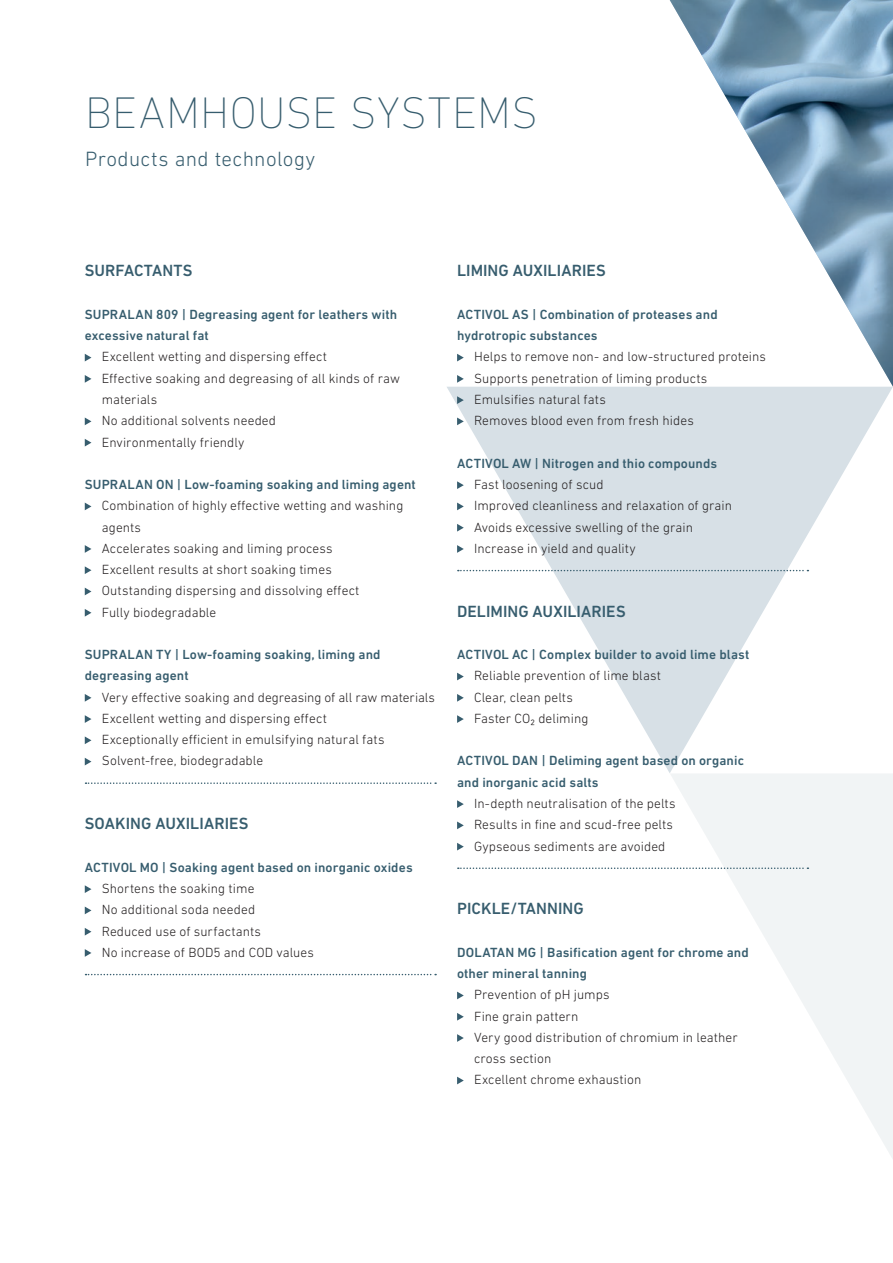
<style>
.page{position:relative;width:893px;height:1263px;background:#fff}
.page>*{position:absolute;margin:0;border:0;box-sizing:border-box;transform-origin:0 0}
.ZS_INNEN_HEAD{font:200 45px "DIN Next LT Pro";letter-spacing:.01em;color:#375d6e}
.ZS_INNEN_SUB{font:300 21px "DIN Next LT Pro";letter-spacing:.02em;color:#375d6e}
.ZS_Fließtext_Zwische{font:500 16.5px "DIN Next LT Pro";letter-spacing:.005em;color:#375d6e}
.ZS_FLIESSTEXT{font:500 16.5px "DIN Next LT Pro";letter-spacing:.005em;color:#375d6e}
.Produktfolder_Fließt{font:300 13.5px/21.3px "DIN Next LT Pro";letter-spacing:.005em;color:#231f20}
.ZS_Fließtext_Zwische-2{font:500 13.5px/21.3px "DIN Next LT Pro";letter-spacing:.01em;color:#375d6e}
.ZS_FLIESSTEXT-2{font:300 13.5px "DIN Next LT Pro";letter-spacing:.005em;color:#231f20}
</style>
<div class="page">
<svg style="left:447px;top:387px;width:446px;height:386px"></svg>
<svg style="left:671px;top:774px;width:222px;height:385px;fill:#f1f4f5"></svg>
<img style="left:670px;top:0;width:223px;height:387px">
<svg style="left:86px;top:782px;width:350px;height:2px"></svg>
<svg style="left:86px;top:974px;width:350px;height:1px"></svg>
<svg style="left:85px;top:354px;width:6px;height:7px"></svg>
<svg style="left:85px;top:375px;width:6px;height:8px"></svg>
<svg style="left:85px;top:417px;width:6px;height:8px"></svg>
<svg style="left:85px;top:439px;width:6px;height:7px"></svg>
<svg style="left:85px;top:503px;width:6px;height:7px"></svg>
<svg style="left:85px;top:545px;width:6px;height:8px"></svg>
<svg style="left:85px;top:566px;width:6px;height:8px"></svg>
<svg style="left:85px;top:588px;width:6px;height:7px"></svg>
<svg style="left:85px;top:609px;width:6px;height:8px"></svg>
<svg style="left:85px;top:694px;width:6px;height:8px"></svg>
<svg style="left:85px;top:715px;width:6px;height:8px"></svg>
<svg style="left:85px;top:736px;width:6px;height:8px"></svg>
<svg style="left:85px;top:758px;width:6px;height:7px"></svg>
<svg style="left:85px;top:885px;width:6px;height:8px"></svg>
<svg style="left:85px;top:906px;width:6px;height:8px"></svg>
<svg style="left:85px;top:928px;width:6px;height:7px"></svg>
<svg style="left:85px;top:949px;width:6px;height:8px"></svg>
<svg style="left:458px;top:570px;width:350px;height:1px"></svg>
<svg style="left:458px;top:867px;width:350px;height:2px"></svg>
<svg style="left:457px;top:354px;width:7px;height:7px"></svg>
<svg style="left:457px;top:375px;width:7px;height:8px"></svg>
<svg style="left:457px;top:396px;width:7px;height:8px"></svg>
<svg style="left:457px;top:417px;width:7px;height:8px"></svg>
<svg style="left:457px;top:481px;width:7px;height:8px"></svg>
<svg style="left:457px;top:503px;width:7px;height:7px"></svg>
<svg style="left:457px;top:524px;width:7px;height:7px"></svg>
<svg style="left:457px;top:545px;width:7px;height:8px"></svg>
<svg style="left:457px;top:673px;width:7px;height:7px"></svg>
<svg style="left:457px;top:694px;width:7px;height:8px"></svg>
<svg style="left:457px;top:715px;width:7px;height:8px"></svg>
<svg style="left:457px;top:800px;width:7px;height:8px"></svg>
<svg style="left:457px;top:821px;width:7px;height:8px"></svg>
<svg style="left:457px;top:843px;width:7px;height:7px"></svg>
<svg style="left:457px;top:992px;width:7px;height:7px"></svg>
<svg style="left:457px;top:1013px;width:7px;height:7px"></svg>
<svg style="left:457px;top:1034px;width:7px;height:8px"></svg>
<svg style="left:457px;top:1077px;width:7px;height:7px"></svg>
<p class="ZS_INNEN_HEAD" style="left:85px;top:87px;width:455px">BEAMHOUSE SYSTEMS</p>
<p class="ZS_INNEN_SUB" style="left:85px;top:147px;width:232px">Products and technology</p>
<p class="ZS_Fließtext_Zwische" style="left:85px;top:261px;width:109px">SURFACTANTS</p>
<p class="ZS_Fließtext_Zwische-2" style="left:85px;top:304px;width:314px">SUPRALAN 809 | Degreasing agent for leathers with excessive natural fat</p>
<p class="Produktfolder_Fließt" style="left:102px;top:346px;width:227px">Excellent wetting and dispersing effect</p>
<p class="Produktfolder_Fließt" style="left:102px;top:367px;width:300px">Effective soaking and degreasing of all kinds of raw materials</p>
<p class="Produktfolder_Fließt" style="left:102px;top:410px;width:176px">No additional solvents needed</p>
<p class="Produktfolder_Fließt" style="left:102px;top:431px;width:144px">Environmentally friendly</p>
<p class="ZS_Fließtext_Zwische-2" style="left:85px;top:474px;width:333px">SUPRALAN ON | Low-foaming soaking and liming agent</p>
<p class="Produktfolder_Fließt" style="left:102px;top:495px;width:303px">Combination of highly effective wetting and washing agents</p>
<p class="Produktfolder_Fließt" style="left:102px;top:537px;width:232px">Accelerates soaking and liming process</p>
<p class="Produktfolder_Fließt" style="left:102px;top:559px;width:259px">Excellent results at short soaking times<br>Outstanding dispersing and dissolving effect</p>
<p class="Produktfolder_Fließt" style="left:102px;top:601px;width:116px">Fully biodegradable</p>
<p class="ZS_Fließtext_Zwische-2" style="left:85px;top:644px;width:297px">SUPRALAN TY | Low-foaming soaking, liming and degreasing agent</p>
<p class="Produktfolder_Fließt" style="left:102px;top:686px;width:335px">Very effective soaking and degreasing of all raw materials</p>
<p class="Produktfolder_Fließt" style="left:102px;top:707px;width:227px">Excellent wetting and dispersing effect</p>
<p class="Produktfolder_Fließt" style="left:102px;top:729px;width:284px">Exceptionally efficient in emulsifying natural fats</p>
<p class="Produktfolder_Fließt" style="left:102px;top:750px;width:163px">Solvent-free, biodegradable</p>
<p class="ZS_Fließtext_Zwische" style="left:85px;top:814px;width:165px">SOAKING AUXILIARIES</p>
<p class="ZS_Fließtext_Zwische-2" style="left:85px;top:856px;width:329px">ACTIVOL MO | Soaking agent based on inorganic oxides</p>
<p class="Produktfolder_Fließt" style="left:102px;top:878px;width:154px">Shortens the soaking time</p>
<p class="Produktfolder_Fließt" style="left:102px;top:899px;width:155px">No additional soda needed</p>
<p class="Produktfolder_Fließt" style="left:102px;top:920px;width:161px">Reduced use of surfactants</p>
<p class="Produktfolder_Fließt" style="left:102px;top:941px;width:214px">No increase of BOD5 and COD values</p>
<p class="ZS_FLIESSTEXT" style="left:457px;top:261px;width:150px">LIMING AUXILIARIES</p>
<p class="ZS_Fließtext_Zwische-2" style="left:457px;top:304px;width:262px">ACTIVOL AS | Combination of proteases and hydrotropic substances</p>
<p class="Produktfolder_Fließt" style="left:474px;top:346px;width:293px">Helps to remove non- and low-structured proteins</p>
<p class="Produktfolder_Fließt" style="left:474px;top:367px;width:235px">Supports penetration of liming products</p>
<p class="Produktfolder_Fließt" style="left:474px;top:389px;width:133px">Emulsifies natural fats</p>
<p class="ZS_FLIESSTEXT-2" style="left:474px;top:413px;width:221px">Removes blood even from fresh hides</p>
<p class="ZS_Fließtext_Zwische-2" style="left:457px;top:452px;width:262px">ACTIVOL AW | Nitrogen and thio compounds</p>
<p class="Produktfolder_Fließt" style="left:474px;top:474px;width:131px">Fast loosening of scud</p>
<p class="Produktfolder_Fließt" style="left:474px;top:495px;width:259px">Improved cleanliness and relaxation of grain</p>
<p class="Produktfolder_Fließt" style="left:474px;top:516px;width:220px">Avoids excessive swelling of the grain</p>
<p class="Produktfolder_Fließt" style="left:474px;top:537px;width:163px">Increase in yield and quality</p>
<p class="ZS_Fließtext_Zwische" style="left:457px;top:601px;width:170px">DELIMING AUXILIARIES</p>
<p class="ZS_Fließtext_Zwische-2" style="left:457px;top:644px;width:294px">ACTIVOL AC | Complex builder to avoid lime blast</p>
<p class="Produktfolder_Fließt" style="left:474px;top:665px;width:188px">Reliable prevention of lime blast</p>
<p class="Produktfolder_Fließt" style="left:474px;top:686px;width:100px">Clear, clean pelts</p>
<p class="Produktfolder_Fließt" style="left:474px;top:707px;width:116px">Faster CO₂ deliming</p>
<p class="ZS_Fließtext_Zwische-2" style="left:457px;top:750px;width:289px">ACTIVOL DAN | Deliming agent based on organic and inorganic acid salts</p>
<p class="Produktfolder_Fließt" style="left:474px;top:792px;width:203px">In-depth neutralisation of the pelts</p>
<p class="Produktfolder_Fließt" style="left:474px;top:814px;width:200px">Results in fine and scud-free pelts</p>
<p class="Produktfolder_Fließt" style="left:474px;top:835px;width:193px">Gypseous sediments are avoided</p>
<p class="ZS_FLIESSTEXT" style="left:457px;top:899px;width:128px">PICKLE/TANNING</p>
<p class="ZS_Fließtext_Zwische-2" style="left:457px;top:941px;width:293px">DOLATAN MG | Basification agent for chrome and other mineral tanning</p>
<p class="Produktfolder_Fließt" style="left:474px;top:984px;width:137px">Prevention of pH jumps</p>
<p class="Produktfolder_Fließt" style="left:474px;top:1005px;width:106px">Fine grain pattern</p>
<p class="Produktfolder_Fließt" style="left:474px;top:1026px;width:265px">Very good distribution of chromium in leather cross section</p>
<p class="Produktfolder_Fließt" style="left:474px;top:1069px;width:169px">Excellent chrome exhaustion</p>
</div>
